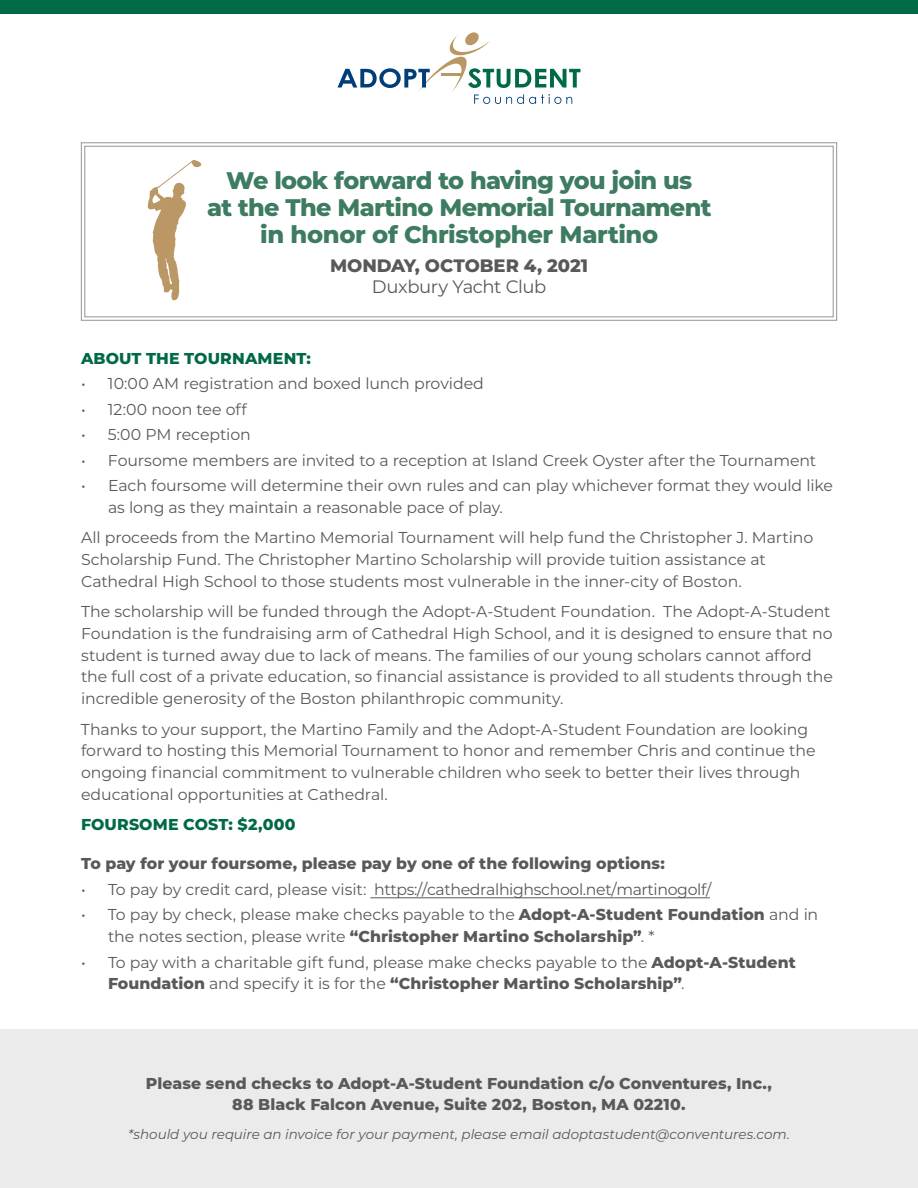
<style>
.page{position:relative;width:918px;height:1188px;background:#fff}
.page>*{position:absolute;margin:0;border:0;box-sizing:border-box;transform-origin:0 0}
.t1{font:800 24px/27px "Montserrat";letter-spacing:-.025em;color:#3d7c60;text-align:center}
.t2{font:800 18px "Montserrat";letter-spacing:-.005em;color:#58595b}
.t3{font:18px "Montserrat";letter-spacing:-.025em;color:#58595b}
.t4{font:15.75px/21.8px "Montserrat";letter-spacing:-.005em;color:#58595b}
.t5{font:800 15.75px/21px "Montserrat";letter-spacing:.005em;color:#58595b;text-align:center}
.t6{font:15.75px "Montserrat";letter-spacing:-.025em;color:#58595b}
.t7{font:800 15.75px "Montserrat";letter-spacing:.01em;color:#006946}
.t8{font:italic 13.5px "Montserrat";color:#58595b}
.s1{font-weight:800}
</style>
<div class="page">
<div style="left:0;top:1029px;width:918px;height:159px;background:#ebebec"></div>
<hr style="left:370px;top:897px;width:340px;height:1px;background:#58595b">
<svg style="left:338px;top:32px;width:242px;height:72px"></svg>
<hr style="left:441px;top:73px;width:21px;height:3px;background:#ba9764">
<svg style="left:81px;top:142px;width:756px;height:179px"></svg>
<div style="left:84px;top:146px;width:750px;height:171px;border:1px solid #939598"></div>
<svg style="left:147px;top:160px;width:56px;height:140px"></svg>
<div style="left:0;top:0;width:918px;height:14px;background:#006946"></div>
<h1 class="t1" style="left:207px;top:165px;width:506px">We look forward to having you join us<br>at the The Martino Memorial Tournament in honor of Christopher Martino</h1>
<p class="t2" style="left:330px;top:253px;width:259px">MONDAY, OCTOBER 4, 2021</p>
<p class="t3" style="left:372px;top:275px;width:176px">Duxbury Yacht Club</p>
<p class="t7" style="left:81px;top:346px;width:231px">ABOUT THE TOURNAMENT:</p>
<p class="t4" style="left:81px;top:372px;width:405px">• 10:00 AM registration and boxed lunch provided</p>
<p class="t4" style="left:81px;top:398px;width:167px">• 12:00 noon tee off</p>
<p class="t4" style="left:81px;top:423px;width:171px">• 5:00 PM reception</p>
<p class="t4" style="left:81px;top:449px;width:737px">• Foursome members are invited to a reception at Island Creek Oyster after the Tournament</p>
<p class="t4" style="left:108px;top:474px;width:727px;text-indent:-27px">• Each foursome will determine their own rules and can play whichever format they would like as long as they maintain a reasonable pace of play.</p>
<p class="t4" style="left:81px;top:526px;width:734px">All proceeds from the Martino Memorial Tournament will help fund the Christopher J. Martino<br>Scholarship Fund. The Christopher Martino Scholarship will provide tuition assistance at<br>Cathedral High School to those students most vulnerable in the inner-city of Boston.</p>
<p class="t4" style="left:81px;top:600px;width:753px">The scholarship will be funded through the Adopt-A-Student Foundation. The Adopt-A-Student Foundation is the fundraising arm of Cathedral High School, and it is designed to ensure that no student is turned away due to lack of means. The families of our young scholars cannot afford the full cost of a private education, so financial assistance is provided to all students through the incredible generosity of the Boston philanthropic community.</p>
<p class="t4" style="left:81px;top:718px;width:736px">Thanks to your support, the Martino Family and the Adopt-A-Student Foundation are looking forward to hosting this Memorial Tournament to honor and remember Chris and continue the ongoing financial commitment to vulnerable children who seek to better their lives through educational opportunities at Cathedral.</p>
<p class="t7" style="left:81px;top:813px;width:216px">FOURSOME COST: $2,000</p>
<p class="t5" style="left:81px;top:852px;width:585px">To pay for your foursome, please pay by one of the following options:</p>
<p class="t6" style="left:81px;top:878px;width:632px">• To pay by credit card, please visit: https://cathedralhighschool.net/martinogolf/</p>
<p class="t4" style="left:108px;top:903px;width:712px;text-indent:-27px">• To pay by check, please make checks payable to the <span class="s1">Adopt-A-Student Foundation</span> and in the notes section, please write <span class="s1">“Christopher Martino Scholarship”</span>. *</p>
<p class="t4" style="left:108px;top:951px;width:689px;text-indent:-27px">• To pay with a charitable gift fund, please make checks payable to the <span class="s1">Adopt-A-Student<br>Foundation</span> and specify it is for the <span class="s1">“Christopher Martino Scholarship”</span>.</p>
<p class="t5" style="left:146px;top:1072px;width:628px">Please send checks to Adopt-A-Student Foundation c/o Conventures, Inc.,<br>88 Black Falcon Avenue, Suite 202, Boston, MA 02210.</p>
<p class="t8" style="left:128px;top:1125px;width:663px">*should you require an invoice for your payment, please email adoptastudent@conventures.com.</p>
</div>
